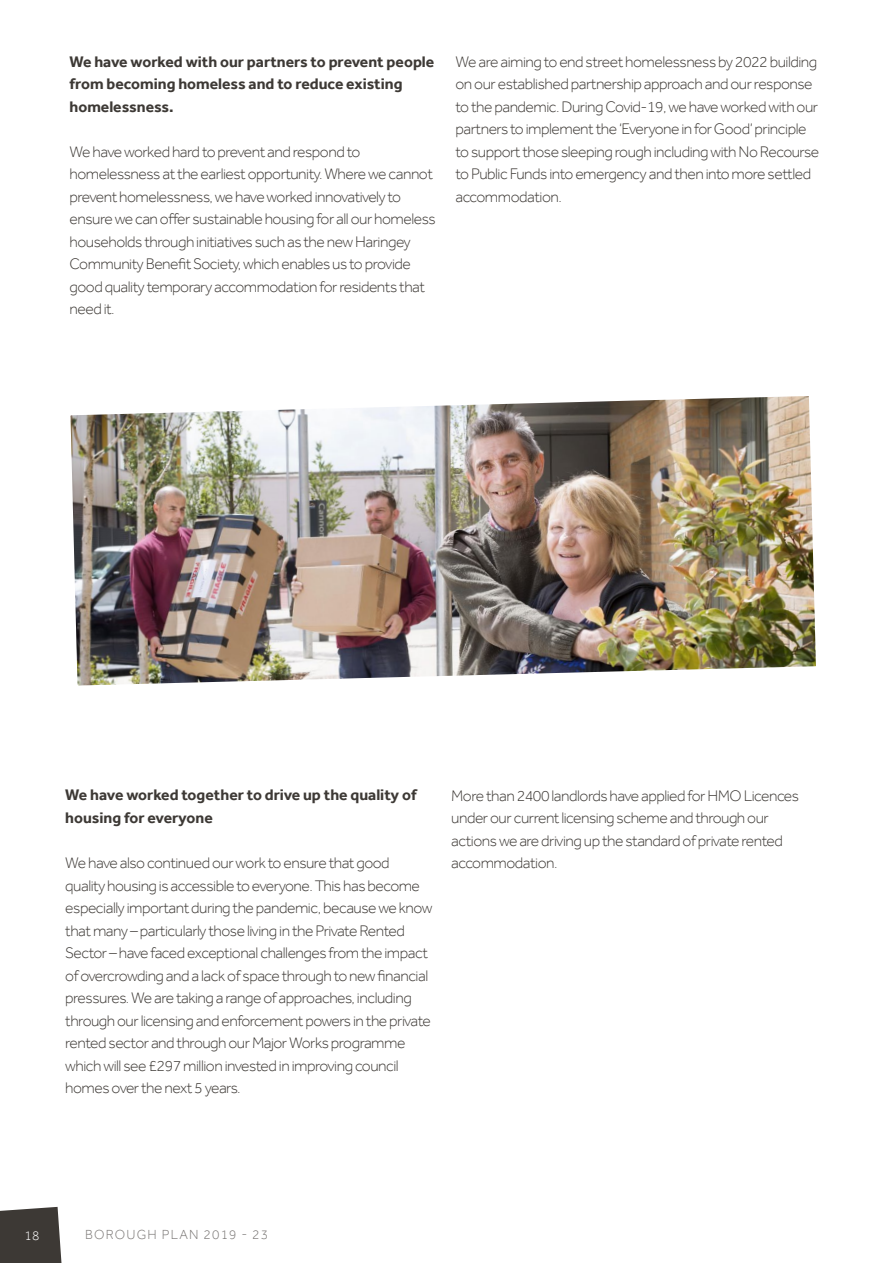
<style>
.page{position:relative;width:893px;height:1263px;background:#fff}
.page>*{position:absolute;margin:0;border:0;box-sizing:border-box;transform-origin:0 0}
.t1{font:300 15.75px/22.5px "Effra";letter-spacing:-.03em;color:#3d3935}
.t2{font:700 15.75px/22.5px "Effra";color:#3d3935}
.t3{font:300 13.5px "Effra";letter-spacing:.09em;color:#777472}
.t4{font:300 13.5px "Effra";color:#fff}
</style>
<div class="page">
<svg style="left:0;top:1207px;width:62px;height:56px;background:#4a4743"></svg>
<img style="left:70px;top:396px;width:746px;height:290px">
<p class="t2" style="left:70px;top:50px;width:366px">We have worked with our partners to prevent people from becoming homeless and to reduce existing homelessness.</p>
<p class="t1" style="left:70px;top:140px;width:368px">We have worked hard to prevent and respond to homelessness at the earliest opportunity. Where we cannot prevent homelessness, we have worked innovatively to ensure we can offer sustainable housing for all our homeless households through initiatives such as the new Haringey Community Benefit Society, which enables us to provide good quality temporary accommodation for residents that need it.</p>
<p class="t1" style="left:455px;top:50px;width:365px">We are aiming to end street homelessness by 2022 building on our established partnership approach and our response to the pandemic. During Covid-19, we have worked with our partners to implement the ‘Everyone in for Good’ principle to support those sleeping rough including with No Recourse to Public Funds into emergency and then into more settled accommodation.</p>
<p class="t2" style="left:65px;top:784px;width:353px">We have worked together to drive up the quality of housing for everyone</p>
<p class="t1" style="left:65px;top:851px;width:369px">We have also continued our work to ensure that good quality housing is accessible to everyone. This has become especially important during the pandemic, because we know that many – particularly those living in the Private Rented Sector – have faced exceptional challenges from the impact of overcrowding and a lack of space through to new financial pressures. We are taking a range of approaches, including through our licensing and enforcement powers in the private rented sector and through our Major Works programme which will see £297 million invested in improving council homes over the next 5 years.</p>
<p class="t1" style="left:451px;top:784px;width:349px">More than 2400 landlords have applied for HMO Licences under our current licensing scheme and through our actions we are driving up the standard of private rented accommodation.</p>
<p class="t4" style="left:25px;top:1227px;width:16px">18</p>
<p class="t3" style="left:85px;top:1227px;width:185px">BOROUGH PLAN 2019 - 23</p>
</div>
